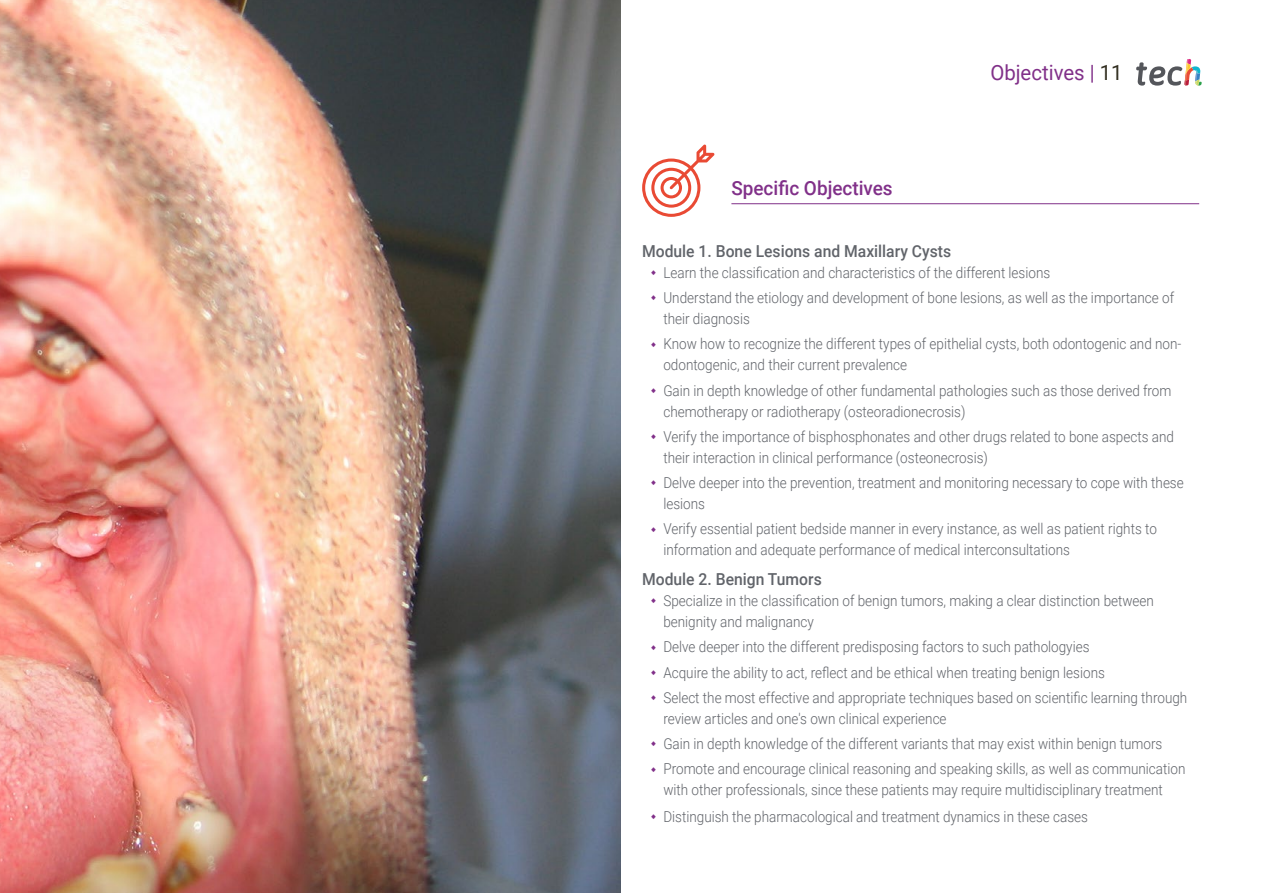
<style>
.page{position:relative;width:1263px;height:893px;background:#fff}
.page>*{position:absolute;margin:0;border:0;box-sizing:border-box;transform-origin:0 0}
.t1{font:21px "Roboto";color:#813089}
.t2{font:500 19.5px "Roboto";color:#813089}
.t3{font:500 16.5px "Roboto";color:#61646a;scale:.95 1}
.t4{font:300 15px/25.2px "Roboto";color:#61646a;scale:.9 1}
.s1{color:#312e20}
</style>
<div class="page">
<hr style="left:731px;top:203px;width:468px;height:1px;background:#813089">
<svg style="left:642px;top:144px;width:72px;height:73px"></svg>
<img style="left:0;top:0;width:621px;height:893px">
<svg style="left:1136px;top:59px;width:66px;height:27px"></svg>
<h2 class="t2" style="left:731px;top:175px;width:163px">Specific Objectives</h2>
<h1 class="t1" style="left:990px;top:57px;width:134px">Objectives | <span class="s1">11</span></h1>
<p class="t3" style="left:642px;top:239px;width:327px">Module 1. Bone Lesions and Maxillary Cysts</p>
<p class="t4" style="left:663px;top:259px;width:569px">Learn the classification and characteristics of the different lesions<br>Understand the etiology and development of bone lesions, as well as the importance of</p>
<p class="t4" style="left:663px;top:306px;width:577px">their diagnosis<br>Know how to recognize the different types of epithelial cysts, both odontogenic and non-</p>
<p class="t4" style="left:663px;top:352px;width:566px">odontogenic, and their current prevalence<br>Gain in depth knowledge of other fundamental pathologies such as those derived from</p>
<p class="t4" style="left:663px;top:398px;width:569px">chemotherapy or radiotherapy (osteoradionecrosis)<br>Verify the importance of bisphosphonates and other drugs related to bone aspects and</p>
<p class="t4" style="left:663px;top:444px;width:580px">their interaction in clinical performance (osteonecrosis)<br>Delve deeper into the prevention, treatment and monitoring necessary to cope with these</p>
<p class="t4" style="left:663px;top:491px;width:550px">lesions<br>Verify essential patient bedside manner in every instance, as well as patient rights to</p>
<p class="t4" style="left:663px;top:537px;width:453px">information and adequate performance of medical interconsultations</p>
<p class="t3" style="left:642px;top:568px;width:191px">Module 2. Benign Tumors</p>
<p class="t4" style="left:663px;top:590px;width:547px;line-height:21px">Specialize in the classification of benign tumors, making a clear distinction between benignity and malignancy</p>
<p class="t4" style="left:663px;top:634px;width:584px">Delve deeper into the different predisposing factors to such pathologyies<br>Acquire the ability to act, reflect and be ethical when treating benign lesions<br>Select the most effective and appropriate techniques based on scientific learning through</p>
<p class="t4" style="left:663px;top:705px;width:581px">review articles and one's own clinical experience<br>Gain in depth knowledge of the different variants that may exist within benign tumors<br>Promote and encourage clinical reasoning and speaking skills, as well as communication</p>
<p class="t4" style="left:663px;top:776px;width:556px;line-height:26.7px">with other professionals, since these patients may require multidisciplinary treatment<br>Distinguish the pharmacological and treatment dynamics in these cases</p>
</div>
